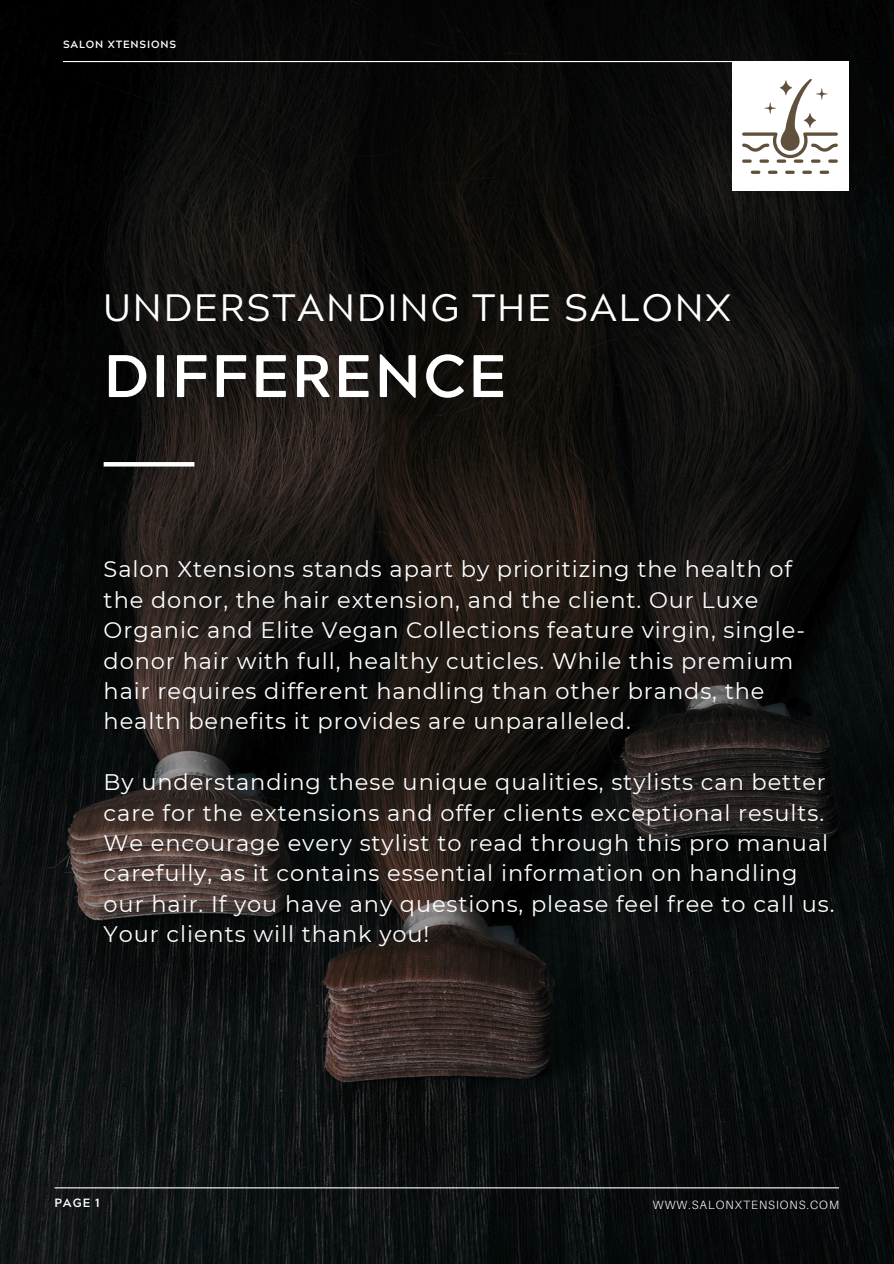
<style>
.page{position:relative;width:894px;height:1264px;background:#fff}
.page>*{position:absolute;margin:0;border:0;box-sizing:border-box;transform-origin:0 0}
.t1{font:700 59.85px "Acherus Grotesque";letter-spacing:.04em;color:#fff}
.t2{font:38.1px "Acherus Grotesque";letter-spacing:.04em;color:#fff}
.t3{font:22.5px/30.3px "Montserrat";letter-spacing:.04em;color:#fff}
.t4{font:300 12px "Aileron";letter-spacing:.08em;color:#fff}
.t5{font:700 12px "Acherus Grotesque";color:#fff}
.t6{font:700 10.5px "Acherus Grotesque";letter-spacing:.08em;color:#fff}
</style>
<div class="page">
<img style="left:0;top:0;width:893px;height:1263px">
<hr style="left:63px;top:61px;width:784px;height:1px;background:#fff">
<hr style="left:55px;top:1187px;width:783px;height:1px;background:#fff">
<hr style="left:104px;top:462px;width:90px;height:4px;background:#fff">
<div style="left:731px;top:62px;width:116px;height:129px;background:#fff"></div>
<svg style="left:768px;top:171px;width:9px;height:3px"></svg>
<svg style="left:785px;top:171px;width:9px;height:3px"></svg>
<svg style="left:750px;top:171px;width:10px;height:3px"></svg>
<svg style="left:802px;top:171px;width:9px;height:3px"></svg>
<svg style="left:819px;top:171px;width:10px;height:3px"></svg>
<svg style="left:742px;top:79px;width:95px;height:84px"></svg>
<p class="t6" style="left:63px;top:40px;width:115px">SALON XTENSIONS</p>
<h2 class="t2" style="left:104px;top:293px;width:628px">UNDERSTANDING THE SALONX</h2>
<h1 class="t1" style="left:104px;top:352px;width:404px">DIFFERENCE</h1>
<h3 class="t3" style="left:104px;top:554px;width:702px">Salon Xtensions stands apart by prioritizing the health of the donor, the hair extension, and the client. Our Luxe Organic and Elite Vegan Collections feature virgin, single&shy;donor hair with full, healthy cuticles. While this premium hair requires different handling than other brands, the health benefits it provides are unparalleled.</h3>
<h4 class="t3" style="left:104px;top:767px;width:732px">By understanding these unique qualities, stylists can better care for the extensions and offer clients exceptional results.<br>We encourage every stylist to read through this pro manual carefully, as it contains essential information on handling our hair. If you have any questions, please feel free to call us.<br>Your clients will thank you!</h4>
<p class="t5" style="left:55px;top:1198px;width:47px">PAGE 1</p>
<h3 class="t4" style="left:652px;top:1197px;width:187px">WWW.SALONXTENSIONS.COM</h3>
</div>
